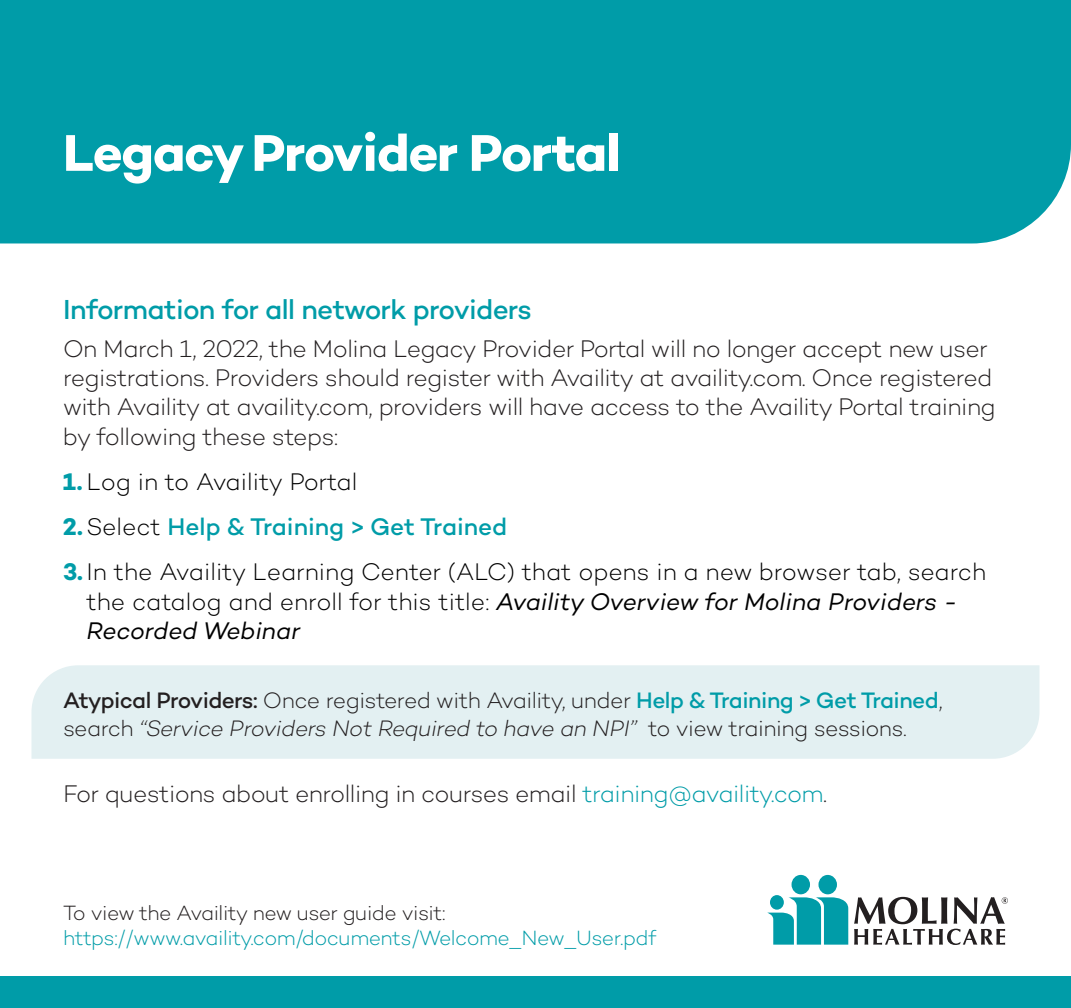
<style>
.page{position:relative;width:1071px;height:1008px;background:#fff}
.page>*{position:absolute;margin:0;border:0;box-sizing:border-box;transform-origin:0 0}
.t1{font:700 52.5px "Campton";letter-spacing:-.025em;color:#fff}
.t2{font:500 28px "Campton";letter-spacing:-.025em;color:#009ca8}
.t3{font:300 24.5px/29.4px "Campton";letter-spacing:-.025em;color:#231f20}
.t4{font:300 24.5px/29.4px "Campton";letter-spacing:-.005em;color:#000}
.t5{font:500 24.5px "Campton";color:#009ca8}
.t6{font:300 22.75px/27.3px "Campton";letter-spacing:-.025em;color:#231f20}
.t7{font:300 21px/25.2px "Campton";letter-spacing:-.03em;color:#009ca8}
.s1{font-weight:700;color:#009ca8}
.s2{font-weight:700}
.s3{font-weight:300;color:#000}
.s4{font-weight:400;font-style:italic}
.s5{font-weight:500}
.s6{font-weight:500;color:#009ca8}
.s7{font-style:italic}
.s8{color:#009ca8}
.s9{color:#231f20}
</style>
<div class="page">
<div style="left:0;top:976px;width:1071px;height:32px;background:#009ca8"></div>
<div style="left:0;top:0;width:1071px;height:243px;background:#009ca8"></div>
<div style="left:31px;top:665px;width:1009px;height:94px;background:#e3f0f2"></div>
<svg style="left:854px;top:897px;width:154px;height:48px"></svg>
<div style="left:818px;top:875px;width:19px;height:19px;background:#009ca8;border-radius:50%"></div>
<div style="left:792px;top:875px;width:18px;height:19px;background:#009ca8;border-radius:50%"></div>
<svg style="left:767px;top:897px;width:81px;height:48px"></svg>
<div style="left:770px;top:895px;width:14px;height:15px;background:#009ca8;border-radius:50%"></div>
<h1 class="t1" style="left:63px;top:119px;width:559px">Legacy Provider Portal</h1>
<h2 class="t2" style="left:63px;top:292px;width:470px">Information for all network providers</h2>
<p class="t3" style="left:63px;top:333px;width:934px">On March 1, 2022, the Molina Legacy Provider Portal will no longer accept new user registrations. Providers should register with Availity at availity.com. Once registered with Availity at availity.com, providers will have access to the Availity Portal training by following these steps:</p>
<p class="t4" style="left:63px;top:466px;width:296px"><span class="s1">1.</span> Log in to Availity Portal</p>
<p class="t5" style="left:63px;top:511px;width:446px"><span class="s2">2.</span> <span class="s3">Select</span> Help &amp; Training &gt; Get Trained</p>
<p class="t4" style="left:87px;top:557px;width:901px;text-indent:-24px"><span class="s1">3.</span> In the Availity Learning Center (ALC) that opens in a new browser tab, search the catalog and enroll for this title: <span class="s4">Availity Overview for Molina Providers -<br>Recorded Webinar</span></p>
<p class="t6" style="left:63px;top:687px;width:881px"><span class="s5">Atypical Providers:</span> Once registered with Availity, under <span class="s6">Help &amp; Training &gt; Get Trained</span>, search <span class="s7">“Service Providers Not Required to have an NPI”</span> to view training sessions.</p>
<p class="t3" style="left:63px;top:778px;width:766px">For questions about enrolling in courses email <span class="s8">training@availity.com</span>.</p>
<p class="t7" style="left:63px;top:900px;width:595px"><span class="s9">To view the Availity new user guide visit: </span>https://www.availity.com/documents/Welcome_New_User.pdf</p>
</div>
